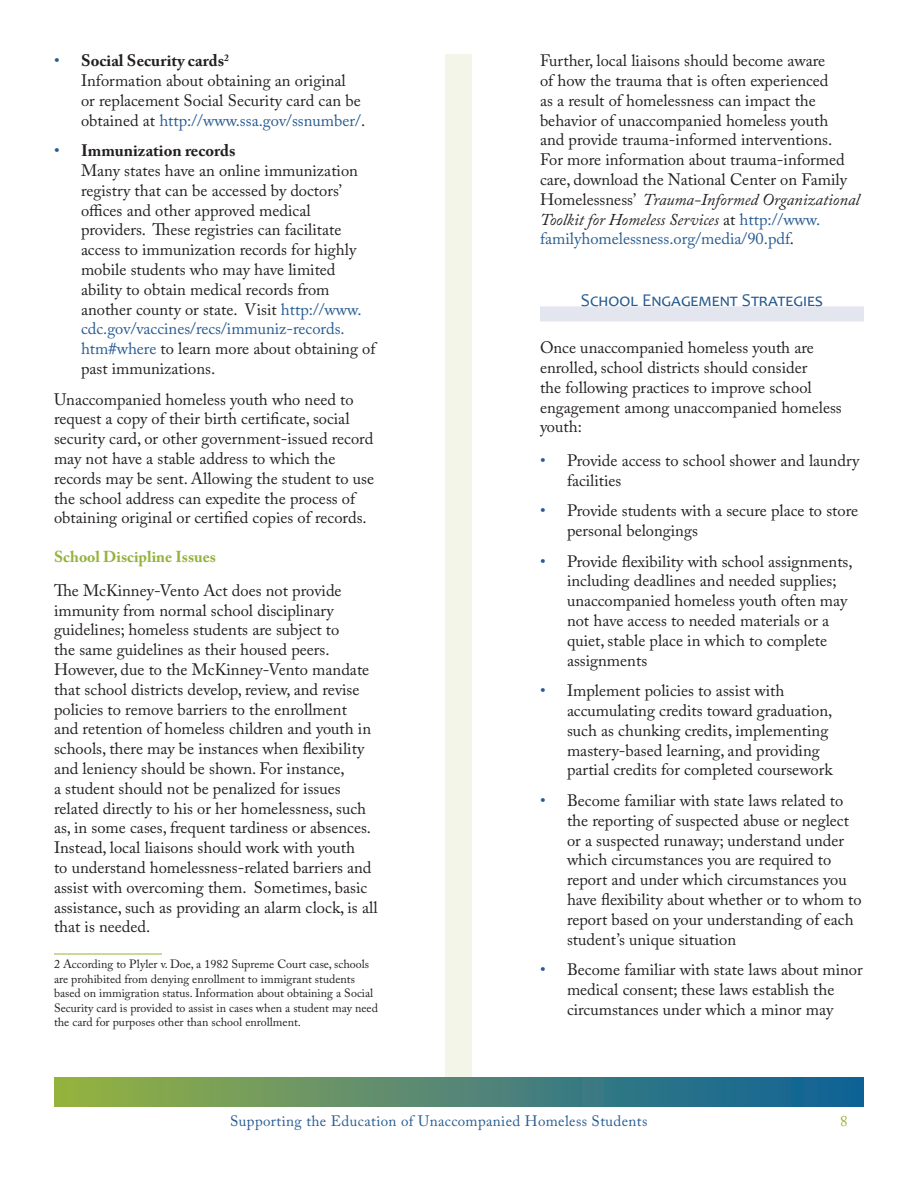
<style>
.page{position:relative;width:918px;height:1188px;background:#fff}
.page>*{position:absolute;margin:0;border:0;box-sizing:border-box;transform-origin:0 0}
.Section_Title{font:18px "Candara";color:#275b91}
.t1{font:16.5px/19.8px "Adobe Caslon Pro";color:#231f20}
.Section_Subtitle{font:700 15.75px "Adobe Caslon Pro";color:#94b33c}
.t2{font:15px "Adobe Caslon Pro";letter-spacing:.025em;color:#275b91}
.t3{font:15px "Adobe Caslon Pro";color:#94b33c}
.Footnote{font:12px/14.4px "Adobe Caslon Pro";color:#231f20}
.s1{color:#275b91}
.s2{font-weight:700}
.s3{font-style:italic}
</style>
<div class="page">
<div style="left:446px;top:54px;width:26px;height:1053px;background:#f2f5e7"></div>
<div style="left:54px;top:1078px;width:810px;height:28px;background:linear-gradient(to right,#98b145,#0a5f9e)"></div>
<hr style="left:54px;top:954px;width:108px;height:1px;background:#94b33c">
<div style="left:540px;top:306px;width:324px;height:15px;background:#e3e6ef"></div>
<p class="t1" style="left:81px;top:51px;width:286px;text-indent:-27px"><span class="s1">•</span> <span class="s2">Social Security cards</span><sup>2<br></sup>Information about obtaining an original<br>or replacement Social Security card can be obtained at <span class="s1">http://www.ssa.gov/ssnumber/</span>.</p>
<p class="t1" style="left:81px;top:141px;width:296px;text-indent:-27px"><span class="s1">•</span> <span class="s2">Immunization records<br></span>Many states have an online immunization registry that can be accessed by doctors’ offices and other approved medical providers. These registries can facilitate access to immunization records for highly mobile students who may have limited ability to obtain medical records from another county or state. Visit <span class="s1">http://www. cdc.gov/vaccines/recs/immuniz-records. htm#where</span> to learn more about obtaining of past immunizations.</p>
<p class="t1" style="left:54px;top:389px;width:322px">Unaccompanied homeless youth who need to request a copy of their birth certificate, social security card, or other government-issued record may not have a stable address to which the records may be sent. Allowing the student to use the school address can expedite the process of obtaining original or certified copies of records.</p>
<p class="Section_Subtitle" style="left:54px;top:548px;width:164px">School Discipline Issues</p>
<p class="t1" style="left:54px;top:580px;width:325px">The McKinney-Vento Act does not provide immunity from normal school disciplinary guidelines; homeless students are subject to<br>the same guidelines as their housed peers.<br>However, due to the McKinney-Vento mandate that school districts develop, review, and revise policies to remove barriers to the enrollment<br>and retention of homeless children and youth in schools, there may be instances when flexibility and leniency should be shown. For instance,<br>a student should not be penalized for issues related directly to his or her homelessness, such as, in some cases, frequent tardiness or absences.<br>Instead, local liaisons should work with youth<br>to understand homelessness-related barriers and assist with overcoming them. Sometimes, basic assistance, such as providing an alarm clock, is all that is needed.</p>
<p class="Footnote" style="left:54px;top:957px;width:325px">2 According to Plyler v. Doe, a 1982 Supreme Court case, schools are prohibited from denying enrollment to immigrant students based on immigration status. Information about obtaining a Social Security card is provided to assist in cases when a student may need the card for purposes other than school enrollment.</p>
<p class="t1" style="left:540px;top:51px;width:321px">Further, local liaisons should become aware<br>of how the trauma that is often experienced<br>as a result of homelessness can impact the behavior of unaccompanied homeless youth<br>and provide trauma-informed interventions.<br>For more information about trauma-informed care, download the National Center on Family Homelessness’ <span class="s3">Trauma-Informed Organizational Toolkit for Homeless Services</span> at <span class="s1">http://www. familyhomelessness.org/media/90.pdf</span>.</p>
<p class="Section_Title" style="left:581px;top:289px;width:244px">School Engagement Strategies</p>
<p class="t1" style="left:540px;top:338px;width:303px">Once unaccompanied homeless youth are enrolled, school districts should consider<br>the following practices to improve school engagement among unaccompanied homeless youth:</p>
<p class="t1" style="left:567px;top:450px;width:294px;text-indent:-27px"><span class="s1">•</span> Provide access to school shower and laundry facilities</p>
<p class="t1" style="left:567px;top:501px;width:293px;text-indent:-27px"><span class="s1">•</span> Provide students with a secure place to store personal belongings</p>
<p class="t1" style="left:567px;top:551px;width:287px;text-indent:-27px"><span class="s1">•</span> Provide flexibility with school assignments, including deadlines and needed supplies; unaccompanied homeless youth often may not have access to needed materials or a quiet, stable place in which to complete assignments</p>
<p class="t1" style="left:567px;top:681px;width:267px;text-indent:-27px"><span class="s1">•</span> Implement policies to assist with accumulating credits toward graduation, such as chunking credits, implementing mastery-based learning, and providing partial credits for completed coursework</p>
<p class="t1" style="left:567px;top:790px;width:296px;text-indent:-27px"><span class="s1">•</span> Become familiar with state laws related to the reporting of suspected abuse or neglect or a suspected runaway; understand under which circumstances you are required to report and under which circumstances you have flexibility about whether or to whom to report based on your understanding of each student’s unique situation</p>
<p class="t1" style="left:540px;top:960px;width:324px;text-align:center"><span class="s1">•</span> Become familiar with state laws about minor medical consent; these laws establish the circumstances under which a minor may</p>
<p class="t2" style="left:230px;top:1112px;width:419px">Supporting the Education of Unaccompanied Homeless Students</p>
<p class="t3" style="left:840px;top:1112px;width:9px">8</p>
</div>
